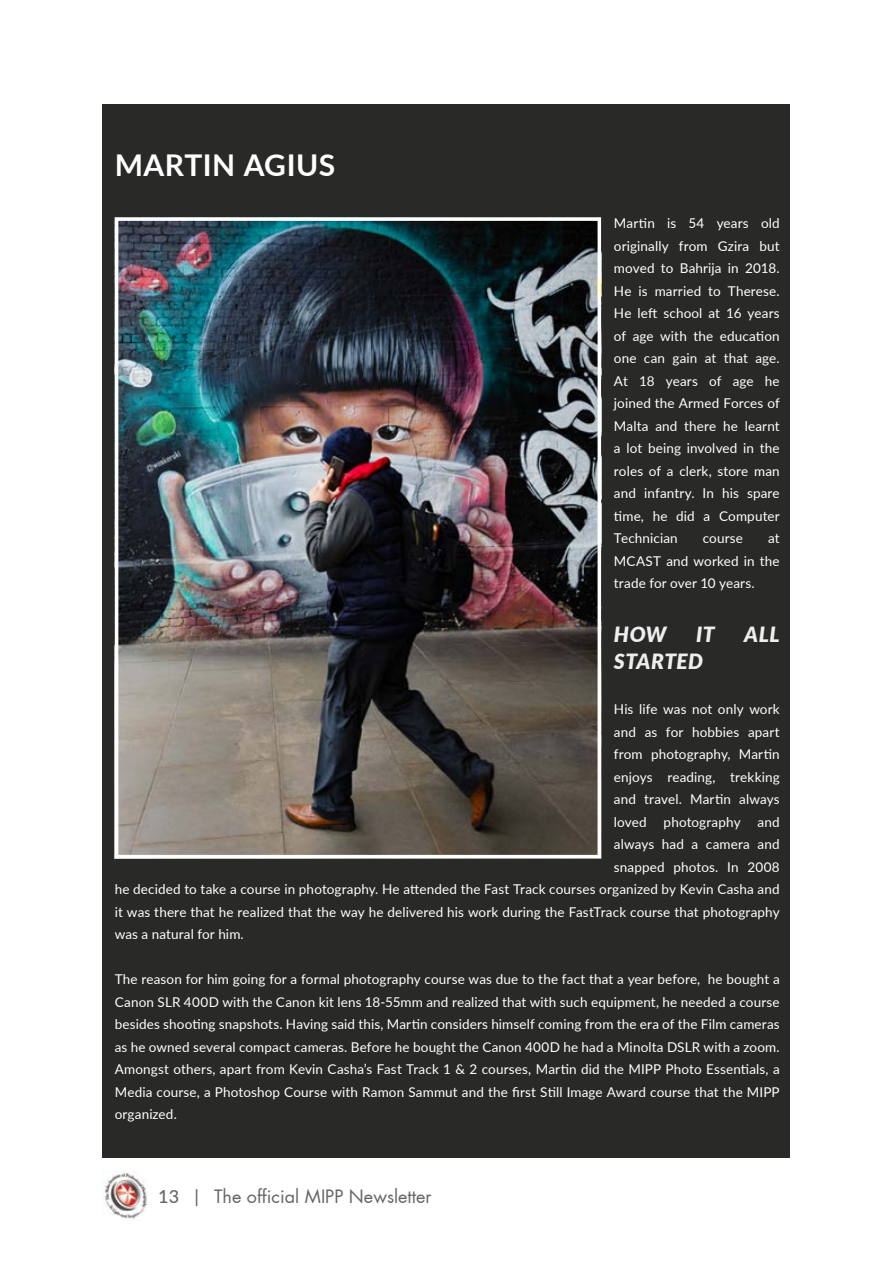
<style>
.page{position:relative;width:893px;height:1263px;background:#fff}
.page>*{position:absolute;margin:0;border:0;box-sizing:border-box;transform-origin:0 0}
.t1{font:700 30px "Lato";letter-spacing:.015em;color:#fff}
.t2{font:italic 900 21px "Lato";letter-spacing:.015em;color:#eeeeef}
.t3{font:18px "Futura";color:#666}
.t4{font:13.5px/22.5px "Lato";letter-spacing:.01em;color:#fff;text-align:justify}
.s1{font-family:"Lato";font-weight:500}
</style>
<div class="page">
<img style="left:102px;top:1171px;width:46px;height:49px">
<div style="left:103px;top:105px;width:687px;height:1053px;background:#292928"></div>
<img style="left:120px;top:222px;width:476px;height:631px">
<div style="left:115px;top:217px;width:486px;height:641px;border:4px solid #fff"></div>
<h1 class="t1" style="left:115px;top:143px;width:222px">MARTIN AGIUS</h1>
<p class="t4" style="left:614px;top:211px;width:167px">Martin is 54 years old originally from Gzira but moved to Bahrija in 2018.<br>He is married to Therese.<br>He left school at 16 years of age with the education one can gain at that age.<br>At 18 years of age he joined the Armed Forces of Malta and there he learnt a lot being involved in the roles of a clerk, store man and infantry. In his spare time, he did a Computer Technician</p>
<p class="t4" style="left:614px;top:526px;width:167px;text-indent:154px">at MCAST and worked in the trade for over 10 years.</p>
<h2 class="t2" style="left:614px;top:619px;width:54px">HOW</h2>
<h2 class="t2" style="left:696px;top:619px;width:20px">IT</h2>
<h2 class="t2" style="left:744px;top:619px;width:37px">ALL</h2>
<h2 class="t2" style="left:614px;top:646px;width:91px">STARTED</h2>
<p class="t4" style="left:614px;top:697px;width:167px">His life was not only work and as for hobbies apart from photography, Martin enjoys reading, trekking and travel. Martin always loved</p>
<p class="t4" style="left:703px;top:526px;width:42px">course</p>
<p class="t4" style="left:664px;top:810px;width:78px">photography</p>
<p class="t4" style="left:758px;top:810px;width:24px">and</p>
<p class="t4" style="left:614px;top:832px;width:167px">always had a camera and</p>
<p class="t4" style="left:614px;top:855px;width:167px">snapped photos. In 2008</p>
<p class="t4" style="left:115px;top:877px;width:666px">he decided to take a course in photography. He attended the Fast Track courses organized by Kevin Casha and</p>
<p class="t4" style="left:115px;top:900px;width:666px">it was there that he realized that the way he delivered his work during the FastTrack course that photography</p>
<p class="t4" style="left:115px;top:922px;width:131px">was a natural for him.</p>
<p class="t4" style="left:115px;top:967px;width:666px">The reason for him going for a formal photography course was due to the fact that a year before, he bought a Canon SLR 400D with the Canon kit lens 18-55mm and realized that with such equipment, he needed a course besides shooting snapshots. Having said this, Martin considers himself coming from the era of the Film cameras as he owned several compact cameras. Before he bought the Canon 400D he had a Minolta DSLR with a zoom.<br>Amongst others, apart from Kevin Casha’s Fast Track 1 &amp; 2 courses, Martin did the MIPP Photo Essentials, a Media course, a Photoshop Course with Ramon Sammut and the first Still Image Award course that the MIPP organized.</p>
<h3 class="t3" style="left:158px;top:1185px;width:275px"><span class="s1">13 |</span> The official MIPP Newsletter</h3>
</div>
